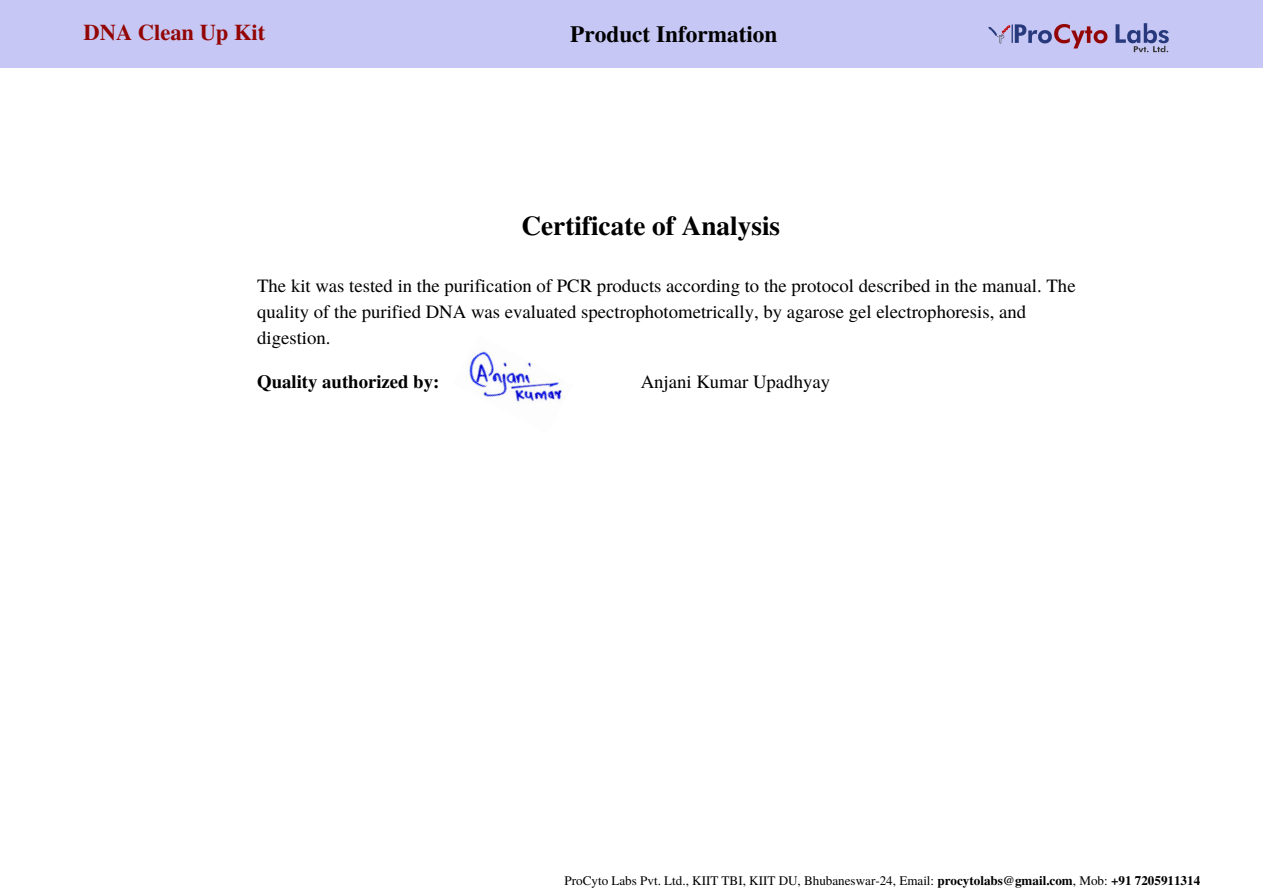
<style>
.page{position:relative;width:1263px;height:894px;background:#fff}
.page>*{position:absolute;margin:0;border:0;box-sizing:border-box;transform-origin:0 0}
.t1{font:700 27.3px "Te X Gyre Termes";color:#010101}
.t2{font:700 23.25px "Te X Gyre Termes";color:#010101}
.t3{font:700 22.5px "Te X Gyre Termes";color:#930505}
.t4{font:18.75px/25.8px "Te X Gyre Termes";color:#010101}
.t5{font:700 18.75px "Te X Gyre Termes";color:#010101}
.t6{font:13.05px "Te X Gyre Termes";color:#010101}
.s1{font-weight:700}
</style>
<div class="page">
<div style="left:0;top:0;width:1263px;height:67px;background:#c6c7f4"></div>
<img style="left:988px;top:23px;width:181px;height:30px">
<img style="left:469px;top:351px;width:93px;height:51px">
<p class="t3" style="left:84px;top:15px;width:183px">DNA Clean Up Kit</p>
<p class="t2" style="left:570px;top:16px;width:209px">Product Information</p>
<h1 class="t1" style="left:521px;top:204px;width:260px">Certificate of Analysis</h1>
<p class="t4" style="left:257px;top:272px;width:820px">The kit was tested in the purification of PCR products according to the protocol described in the manual. The quality of the purified DNA was evaluated spectrophotometrically, by agarose gel electrophoresis, and digestion.</p>
<p class="t5" style="left:257px;top:366px;width:184px">Quality authorized by:</p>
<p class="t4" style="left:641px;top:367px;width:191px">Anjani Kumar Upadhyay</p>
<p class="t6" style="left:565px;top:871px;width:637px">ProCyto Labs Pvt. Ltd., KIIT TBI, KIIT DU, Bhubaneswar-24, Email: <span class="s1">procytolabs@gmail.com</span>, Mob: <span class="s1">+91 7205911314</span></p>
</div>
